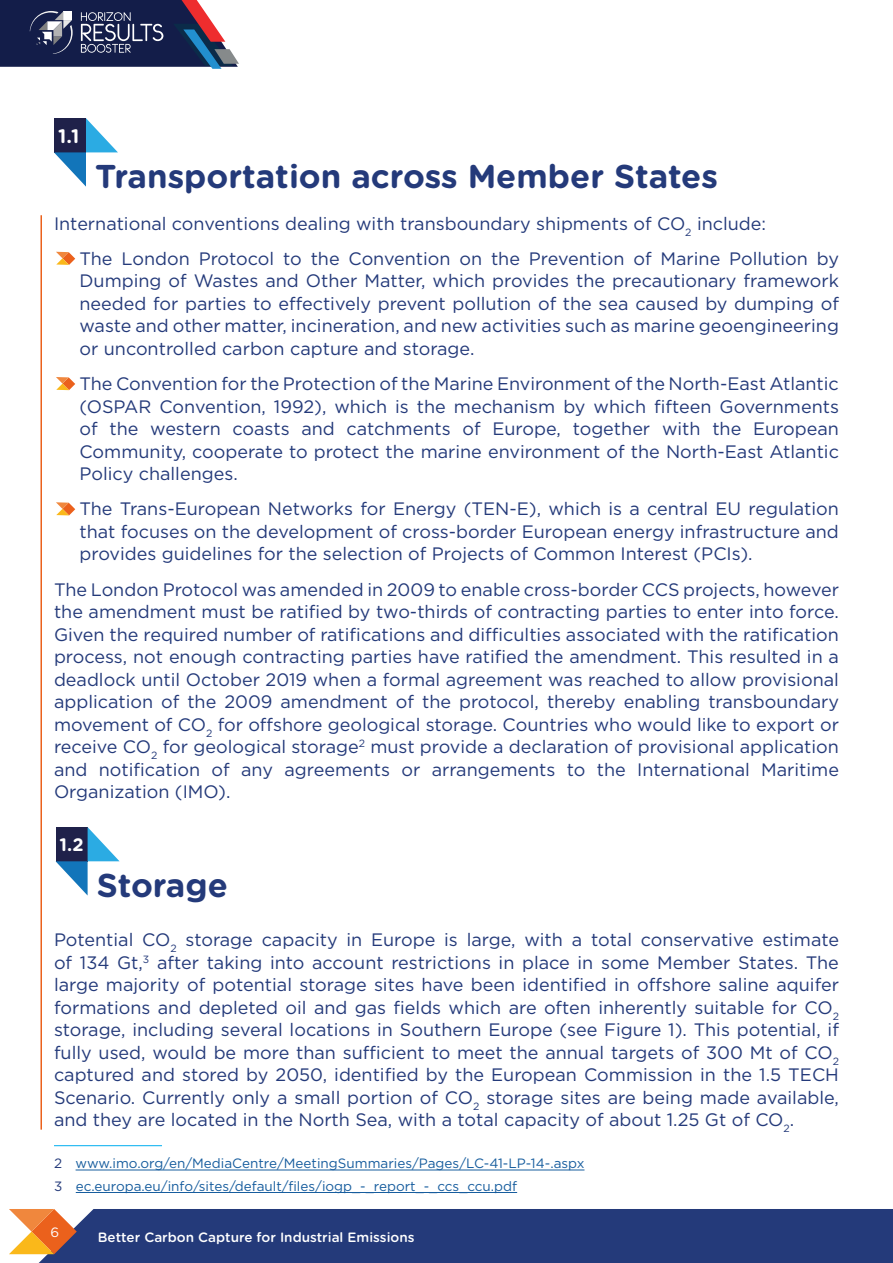
<style>
.page{position:relative;width:893px;height:1263px;background:#fff}
.page>*{position:absolute;margin:0;border:0;box-sizing:border-box;transform-origin:0 0}
.Subtitles{font:700 33px "Gotham Rounded";color:#243a7a}
.Titles_White{font:700 19.5px "Gotham Rounded";color:#fff}
.text{font:18px/22.5px "Gotham";color:#243a7a;text-align:justify}
.Para_Numbers{font:700 18px "Gotham Rounded";color:#fff}
.footnotes{font:13.5px "Gotham";color:#175d9e}
.t1{font:500 13.5px "Gotham Rounded";color:#fff}
.t2{font:13.5px "Gotham Rounded";color:#fff}
.s1{color:#243a7a}
</style>
<div class="page">
<div style="left:39px;top:1209px;width:854px;height:54px;background:#243a7a"></div>
<svg style="left:9px;top:1209px;width:68px;height:45px"></svg>
<svg style="left:0;top:0;width:239px;height:69px;background:#484b6d"></svg>
<svg style="left:54px;top:118px;width:64px;height:69px"></svg>
<hr style="left:40px;top:215px;width:2px;height:914px;background:#eb611c">
<hr style="left:54px;top:1145px;width:108px;height:1px;background:#00aeef">
<hr style="left:76px;top:1170px;width:508px;height:1px;background:#175d9e">
<hr style="left:76px;top:1192px;width:441px;height:1px;background:#175d9e">
<svg style="left:56px;top:252px;width:19px;height:13px"></svg>
<svg style="left:56px;top:377px;width:19px;height:13px"></svg>
<svg style="left:56px;top:502px;width:19px;height:13px"></svg>
<svg style="left:56px;top:827px;width:64px;height:68px"></svg>
<p class="Titles_White" style="left:58px;top:122px;width:23px">1.1</p>
<p class="Subtitles" style="left:95px;top:152px;width:624px">Transportation across Member States</p>
<p class="text" style="left:54px;top:212px;width:714px">International conventions dealing with transboundary shipments of CO<sub>2</sub> include:</p>
<p class="text" style="left:80px;top:247px;width:761px">The London Protocol to the Convention on the Prevention of Marine Pollution by Dumping of Wastes and Other Matter, which provides the precautionary framework needed for parties to effectively prevent pollution of the sea caused by dumping of waste and other matter, incineration, and new activities such as marine geoengineering or uncontrolled carbon capture and storage.</p>
<p class="text" style="left:80px;top:372px;width:761px">The Convention for the Protection of the Marine Environment of the North-East Atlantic (OSPAR Convention, 1992), which is the mechanism by which fifteen Governments of the western coasts and catchments of Europe, together with the European Community, cooperate to protect the marine environment of the North-East Atlantic Policy challenges.</p>
<p class="text" style="left:80px;top:497px;width:761px">The Trans-European Networks for Energy (TEN-E), which is a central EU regulation that focuses on the development of cross-border European energy infrastructure and provides guidelines for the selection of Projects of Common Interest (PCIs).</p>
<p class="text" style="left:54px;top:578px;width:786px">The London Protocol was amended in 2009 to enable cross-border CCS projects, however the amendment must be ratified by two-thirds of contracting parties to enter into force.<br>Given the required number of ratifications and difficulties associated with the ratification process, not enough contracting parties have ratified the amendment. This resulted in a deadlock until October 2019 when a formal agreement was reached to allow provisional application of the 2009 amendment of the protocol, thereby enabling transboundary movement of CO<sub>2</sub> for offshore geological storage. Countries who would like to export or receive CO<sub>2</sub> for geological storage<sup>2</sup> must provide a declaration of provisional application and notification of any agreements or arrangements to the International Maritime Organization (IMO).</p>
<p class="Para_Numbers" style="left:60px;top:832px;width:25px">1.2</p>
<p class="Subtitles" style="left:97px;top:861px;width:133px">Storage</p>
<p class="text" style="left:54px;top:928px;width:786px">Potential CO<sub>2</sub> storage capacity in Europe is large, with a total conservative estimate of 134 Gt,<sup>3</sup> after taking into account restrictions in place in some Member States. The large majority of potential storage sites have been identified in offshore saline aquifer formations and depleted oil and gas fields which are often inherently suitable for CO<sub>2 </sub>storage, including several locations in Southern Europe (see Figure 1). This potential, if fully used, would be more than sufficient to meet the annual targets of 300 Mt of CO<sub>2 </sub>captured and stored by 2050, identified by the European Commission in the 1.5 TECH Scenario. Currently only a small portion of CO<sub>2</sub> storage sites are being made available, and they are located in the North Sea, with a total capacity of about 1.25 Gt of CO<sub>2</sub>.</p>
<p class="footnotes" style="left:54px;top:1155px;width:532px"><span class="s1">2</span> www.imo.org/en/MediaCentre/MeetingSummaries/Pages/LC-41-LP-14-.aspx</p>
<p class="footnotes" style="left:54px;top:1177px;width:465px"><span class="s1">3</span> ec.europa.eu/info/sites/default/files/iogp_-_report_-_ccs_ccu.pdf</p>
<p class="t2" style="left:50px;top:1223px;width:10px">6</p>
<p class="t1" style="left:98px;top:1227px;width:318px">Better Carbon Capture for Industrial Emissions</p>
</div>
